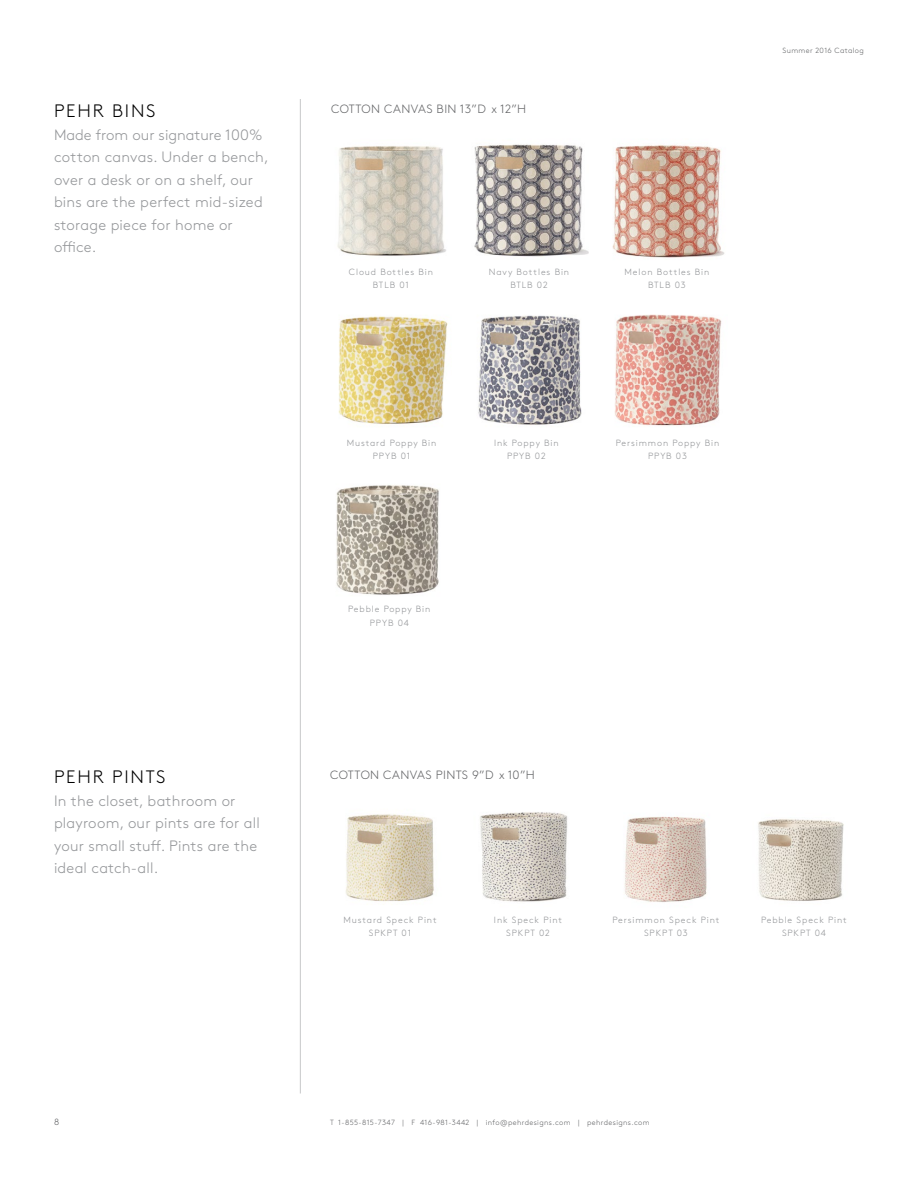
<style>
.page{position:relative;width:918px;height:1188px;background:#fff}
.page>*{position:absolute;margin:0;border:0;box-sizing:border-box;transform-origin:0 0}
.t1{font:300 18px "Brown Std";letter-spacing:.1em;color:#000}
.t2{font:300 15px/22.5px "Brown Std";letter-spacing:.015em;color:#939598}
.t3{font:300 12px "Brown Std";letter-spacing:.035em;color:#636466}
.t4{font:300 9px/13.5px "Brown Std";letter-spacing:.1em;color:#939598;text-align:center}
.t5{font:300 9px "Brown Std";color:#636466}
.t6{font:300 7.5px "Brown Std";letter-spacing:.05em;color:#636466}
</style>
<div class="page">
<hr style="left:300px;top:99px;width:1px;height:995px;background:#c7c8ca">
<img style="left:338px;top:316px;width:110px;height:108px">
<img style="left:478px;top:315px;width:104px;height:110px">
<img style="left:614px;top:314px;width:108px;height:112px">
<img style="left:336px;top:485px;width:103px;height:110px">
<img style="left:337px;top:146px;width:109px;height:110px">
<img style="left:612px;top:144px;width:113px;height:114px">
<img style="left:474px;top:144px;width:115px;height:113px">
<img style="left:346px;top:814px;width:88px;height:88px">
<img style="left:624px;top:816px;width:83px;height:86px">
<img style="left:758px;top:819px;width:86px;height:82px">
<img style="left:480px;top:812px;width:88px;height:90px">
<h1 class="t1" style="left:54px;top:101px;width:103px">PEHR BINS</h1>
<h2 class="t2" style="left:54px;top:123px;width:216px">Made from our signature 100% cotton canvas. Under a bench, over a desk or on a shelf, our bins are the perfect mid-sized storage piece for home or office.</h2>
<h3 class="t3" style="left:331px;top:102px;width:197px">COTTON CANVAS BIN 13”D x 12”H</h3>
<p class="t4" style="left:349px;top:265px;width:85px">Cloud Bottles Bin<br>BTLB 01</p>
<p class="t4" style="left:489px;top:265px;width:82px">Navy Bottles Bin<br>BTLB 02</p>
<p class="t4" style="left:625px;top:265px;width:86px">Melon Bottles Bin<br>BTLB 03</p>
<p class="t4" style="left:347px;top:436px;width:91px">Mustard Poppy Bin<br>PPYB 01</p>
<p class="t4" style="left:494px;top:436px;width:66px">Ink Poppy Bin<br>PPYB 02</p>
<p class="t4" style="left:616px;top:436px;width:105px">Persimmon Poppy Bin<br>PPYB 03</p>
<p class="t4" style="left:348px;top:602px;width:84px">Pebble Poppy Bin<br>PPYB 04</p>
<h1 class="t1" style="left:54px;top:767px;width:113px">PEHR PINTS</h1>
<h3 class="t3" style="left:330px;top:768px;width:206px">COTTON CANVAS PINTS 9”D x 10”H</h3>
<h2 class="t2" style="left:54px;top:789px;width:207px">In the closet, bathroom or playroom, our pints are for all your small stuff. Pints are the ideal catch-all.</h2>
<p class="t6" style="left:783px;top:46px;width:83px">Summer 2016 Catalog</p>
<p class="t5" style="left:54px;top:1117px;width:7px">8</p>
<p class="t4" style="left:343px;top:913px;width:95px">Mustard Speck Pint<br>SPKPT 01</p>
<p class="t4" style="left:494px;top:913px;width:70px">Ink Speck Pint<br>SPKPT 02</p>
<p class="t4" style="left:613px;top:913px;width:108px">Persimmon Speck Pint<br>SPKPT 03</p>
<p class="t4" style="left:761px;top:913px;width:87px">Pebble Speck Pint<br>SPKPT 04</p>
<p class="t6" style="left:330px;top:1118px;width:321px">T 1-855-815-7347 | F 416-981-3442 | info@pehrdesigns.com | pehrdesigns.com</p>
</div>
